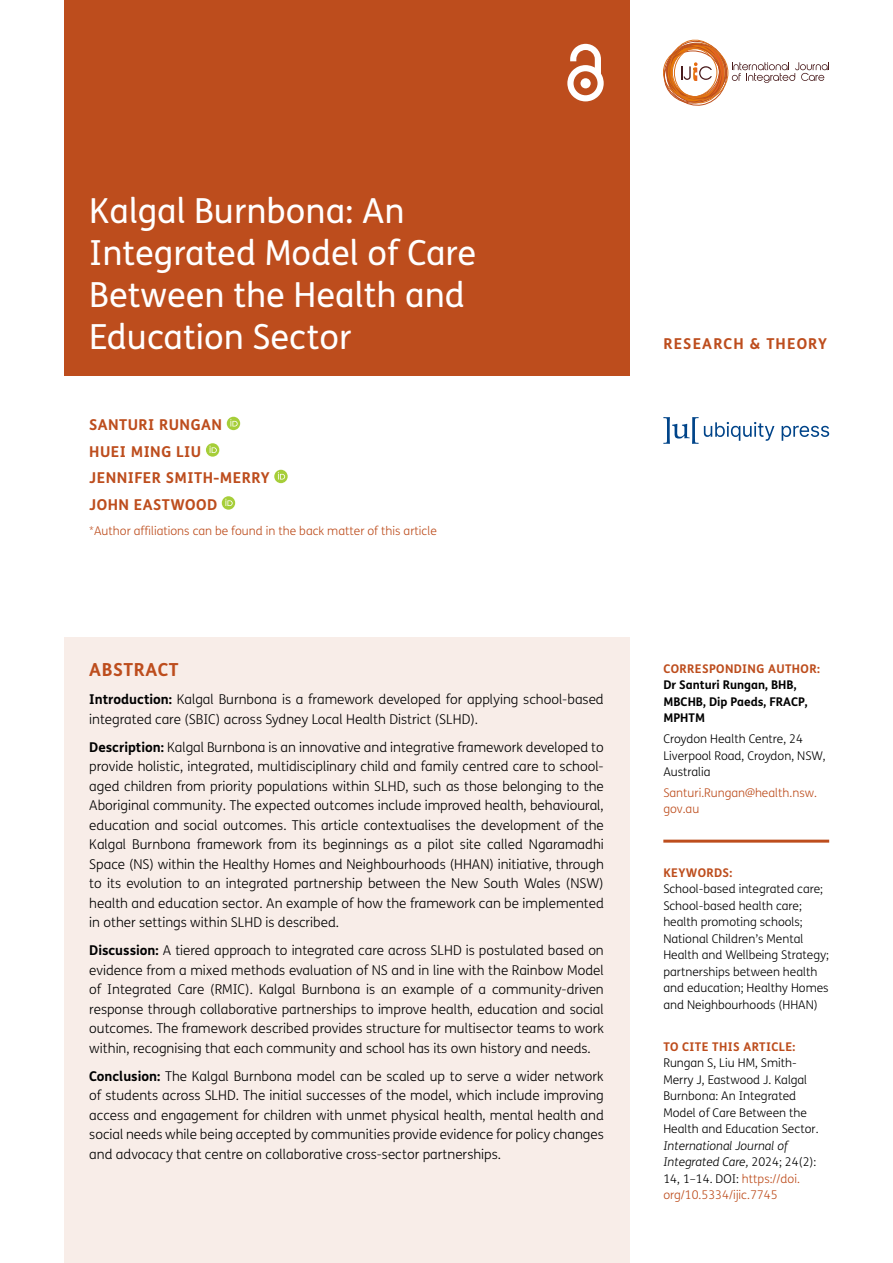
<style>
.page{position:relative;width:893px;height:1263px;background:#fff}
.page>*{position:absolute;margin:0;border:0;box-sizing:border-box;transform-origin:0 0}
.Article_Title{font:34.5px/42px "FS Me";color:#fff}
.Abstract_Heading{font:700 18px "FS Me";letter-spacing:.03em;color:#bd4d1d}
.Cover_Authors{font:700 15px "FS Me";letter-spacing:.03em;color:#bd4d1d}
.Cover_Authors-2{font:700 15px "FS Me";letter-spacing:.075em;color:#bd4d1d}
.Abstract_Copy{font:300 13.5px/19.5px "FS Me";color:#000;text-align:justify}
.t1{font:300 12px/16.5px "FS Me";color:#000}
.t2{font:italic 300 12px/16.5px "FS Me";color:#000}
.t3{font:300 12px/16.5px "FS Me";color:#bd4d1d}
.t4{font:700 12px "FS Me";letter-spacing:.03em;color:#bd4d1d}
.t5{font:700 12px/16.5px "FS Me";color:#000}
.s1{font-weight:700}
.s2{font-style:normal}
.s3{font-style:normal;color:#bd4d1d}
</style>
<div class="page">
<div style="left:64px;top:0;width:565px;height:376px;background:#bd4d1d"></div>
<svg style="left:567px;top:44px;width:37px;height:57px"></svg>
<svg style="left:663px;top:417px;width:166px;height:27px"></svg>
<svg style="left:664px;top:40px;width:165px;height:65px"></svg>
<div style="left:672px;top:48px;width:49px;height:49px;border:1px solid #de721a;border-radius:50%"></div>
<div style="left:663px;top:47px;width:54px;height:50px;border:1px solid #de721a;border-radius:50%"></div>
<div style="left:664px;top:46px;width:56px;height:56px;border:1px solid #be4f1d;border-radius:50%"></div>
<div style="left:674px;top:46px;width:54px;height:54px;border:1px solid #de721a;border-radius:50%"></div>
<div style="left:64px;top:637px;width:565px;height:626px;background:#f8ede8"></div>
<hr style="left:663px;top:840px;width:166px;height:3px;background:#bd4d1d">
<svg style="left:227px;top:417px;width:13px;height:13px"></svg>
<svg style="left:230px;top:419px;width:8px;height:7px"></svg>
<svg style="left:206px;top:443px;width:13px;height:14px"></svg>
<svg style="left:210px;top:446px;width:7px;height:7px"></svg>
<svg style="left:274px;top:470px;width:14px;height:13px"></svg>
<svg style="left:278px;top:472px;width:7px;height:7px"></svg>
<div style="left:222px;top:496px;width:13px;height:14px;background:#a6ce39;border-radius:50%"></div>
<svg style="left:225px;top:499px;width:8px;height:7px"></svg>
<h1 class="Article_Title" style="left:89px;top:190px;width:388px">Kalgal Burnbona: An<br>Integrated Model of Care<br>Between the Health and<br>Education Sector</h1>
<p class="Cover_Authors" style="left:89px;top:415px;width:134px">SANTURI RUNGAN</p>
<p class="Cover_Authors" style="left:89px;top:442px;width:113px">HUEI MING LIU</p>
<p class="Cover_Authors" style="left:89px;top:468px;width:182px">JENNIFER SMITH-MERRY</p>
<p class="Cover_Authors" style="left:89px;top:495px;width:129px">JOHN EASTWOOD</p>
<p class="t3" style="left:89px;top:522px;width:349px">*Author affiliations can be found in the back matter of this article</p>
<h1 class="Abstract_Heading" style="left:89px;top:659px;width:91px">ABSTRACT</h1>
<p class="Abstract_Copy" style="left:89px;top:690px;width:516px"><span class="s1">Introduction:</span> Kalgal Burnbona is a framework developed for applying school-based integrated care (SBIC) across Sydney Local Health District (SLHD).</p>
<p class="Abstract_Copy" style="left:89px;top:738px;width:516px"><span class="s1">Description:</span> Kalgal Burnbona is an innovative and integrative framework developed to provide holistic, integrated, multidisciplinary child and family centred care to school&shy;aged children from priority populations within SLHD, such as those belonging to the Aboriginal community. The expected outcomes include improved health, behavioural, education and social outcomes. This article contextualises the development of the Kalgal Burnbona framework from its beginnings as a pilot site called Ngaramadhi Space (NS) within the Healthy Homes and Neighbourhoods (HHAN) initiative, through to its evolution to an integrated partnership between the New South Wales (NSW) health and education sector. An example of how the framework can be implemented in other settings within SLHD is described.</p>
<p class="Abstract_Copy" style="left:89px;top:941px;width:516px"><span class="s1">Discussion:</span> A tiered approach to integrated care across SLHD is postulated based on evidence from a mixed methods evaluation of NS and in line with the Rainbow Model of Integrated Care (RMIC). Kalgal Burnbona is an example of a community-driven response through collaborative partnerships to improve health, education and social outcomes. The framework described provides structure for multisector teams to work within, recognising that each community and school has its own history and needs.</p>
<p class="Abstract_Copy" style="left:89px;top:1067px;width:516px"><span class="s1">Conclusion:</span> The Kalgal Burnbona model can be scaled up to serve a wider network of students across SLHD. The initial successes of the model, which include improving access and engagement for children with unmet physical health, mental health and social needs while being accepted by communities provide evidence for policy changes and advocacy that centre on collaborative cross-sector partnerships.</p>
<p class="Cover_Authors-2" style="left:663px;top:334px;width:165px">RESEARCH &amp; THEORY</p>
<p class="t4" style="left:663px;top:661px;width:158px">CORRESPONDING AUTHOR:</p>
<p class="t5" style="left:663px;top:677px;width:146px">Dr Santuri Rungan, BHB,<br>MBCHB, Dip Paeds, FRACP,<br>MPHTM</p>
<p class="t1" style="left:663px;top:731px;width:164px">Croydon Health Centre, 24<br>Liverpool Road, Croydon, NSW,<br>Australia</p>
<p class="t3" style="left:663px;top:785px;width:155px">Santuri.Rungan@health.nsw. gov.au</p>
<p class="t4" style="left:663px;top:865px;width:71px">KEYWORDS:</p>
<p class="t1" style="left:663px;top:881px;width:167px">School-based integrated care;<br>School-based health care; health promoting schools;<br>National Children’s Mental<br>Health and Wellbeing Strategy; partnerships between health and education; Healthy Homes and Neighbourhoods (HHAN)</p>
<p class="t4" style="left:663px;top:1039px;width:133px">TO CITE THIS ARTICLE:</p>
<p class="t1" style="left:663px;top:1055px;width:157px">Rungan S, Liu HM, Smith-<br>Merry J, Eastwood J. Kalgal<br>Burnbona: An Integrated<br>Model of Care Between the<br>Health and Education Sector.</p>
<p class="t2" style="left:663px;top:1137px;width:155px">International Journal of<br>Integrated Care, <span class="s2">2024; 24(2):<br>14, 1–14. DOI:</span> <span class="s3">https://doi. org/10.5334/ijic.7745</span></p>
</div>
